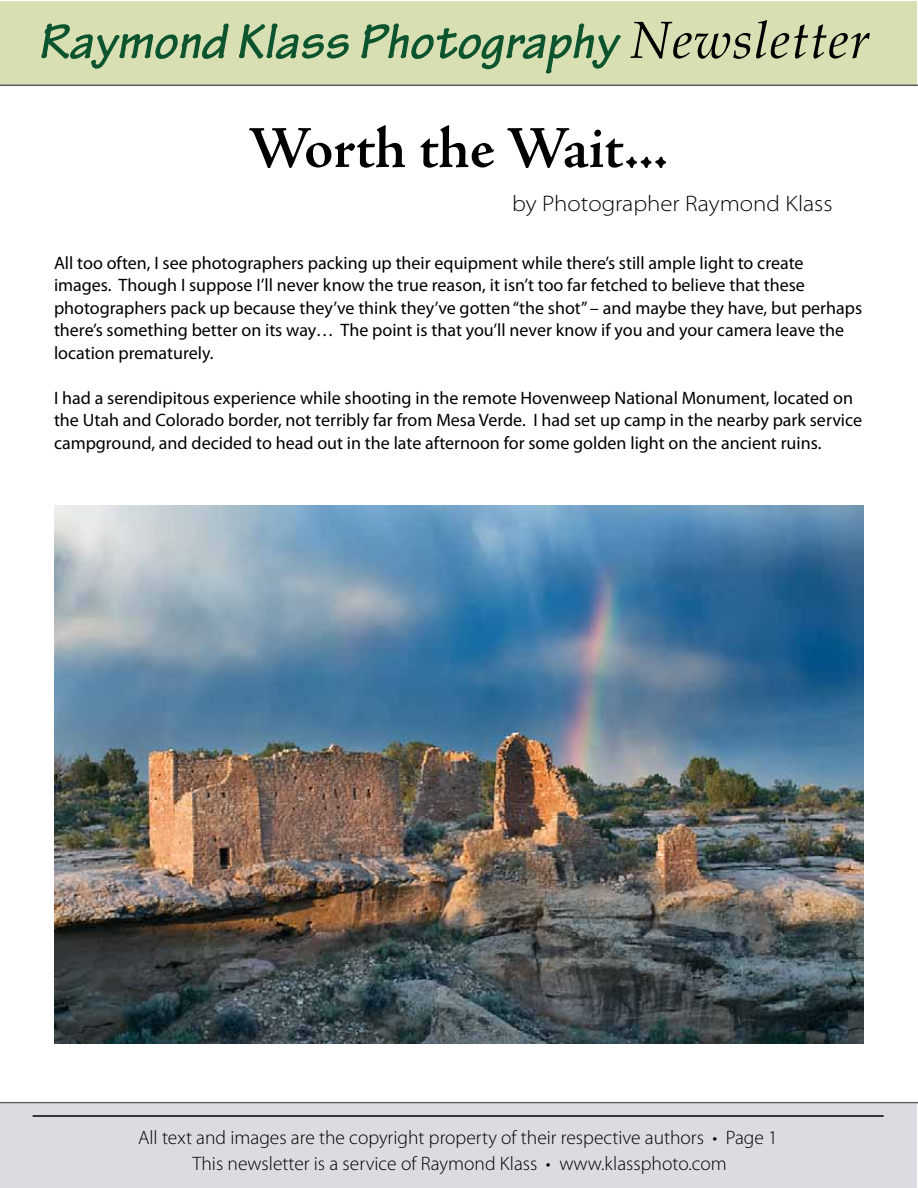
<style>
.page{position:relative;width:918px;height:1188px;background:#fff}
.page>*{position:absolute;margin:0;border:0;box-sizing:border-box;transform-origin:0 0}
.t1{font:600 60px "Adobe Jenson Pro";letter-spacing:-.005em;color:#000}
.t2{font:italic 700 52.5px "Tekton Pro";letter-spacing:.01em;color:#0c542e}
.t3{font:300 semi-expanded 22.5px "Myriad Pro";color:#000}
.t4{font:300 19.5px/25.5px "Myriad Pro";color:#000;text-align:center}
.t5{font:18px/22.5px "Myriad Pro";color:#000}
.s1{font-family:"Palatino";font-weight:400;color:#000}
</style>
<div class="page">
<div style="left:1px;top:1104px;width:916px;height:84px;background:#dadcdf"></div>
<hr style="left:33px;top:1115px;width:851px;height:2px;background:#000">
<div style="left:1px;top:1px;width:916px;height:83px;background:#d8e0b3"></div>
<hr style="left:0;top:85px;width:918px;height:1px;background:#595c5f">
<hr style="left:0;top:1102px;width:918px;height:1px;background:#595c5f">
<img style="left:54px;top:506px;width:810px;height:537px">
<h2 class="t2" style="left:38px;top:11px;width:834px">Raymond Klass Photography <span class="s1">Newsletter</span></h2>
<h1 class="t1" style="left:248px;top:114px;width:421px">Worth the Wait...</h1>
<p class="t3" style="left:512px;top:190px;width:322px">by Photographer Raymond Klass</p>
<p class="t5" style="left:54px;top:251px;width:810px">All too often, I see photographers packing up their equipment while there’s still ample light to create images. Though I suppose I’ll never know the true reason, it isn’t too far fetched to believe that these photographers pack up because they’ve think they’ve gotten “the shot” – and maybe they have, but perhaps there’s something better on its way… The point is that you’ll never know if you and your camera leave the location prematurely.</p>
<p class="t5" style="left:54px;top:386px;width:810px">I had a serendipitous experience while shooting in the remote Hovenweep National Monument, located on the Utah and Colorado border, not terribly far from Mesa Verde. I had set up camp in the nearby park service campground, and decided to head out in the late afternoon for some golden light on the ancient ruins.</p>
<p class="t4" style="left:138px;top:1125px;width:641px">All text and images are the copyright property of their respective authors • Page 1<br>This newsletter is a service of Raymond Klass • www.klassphoto.com</p>
</div>
